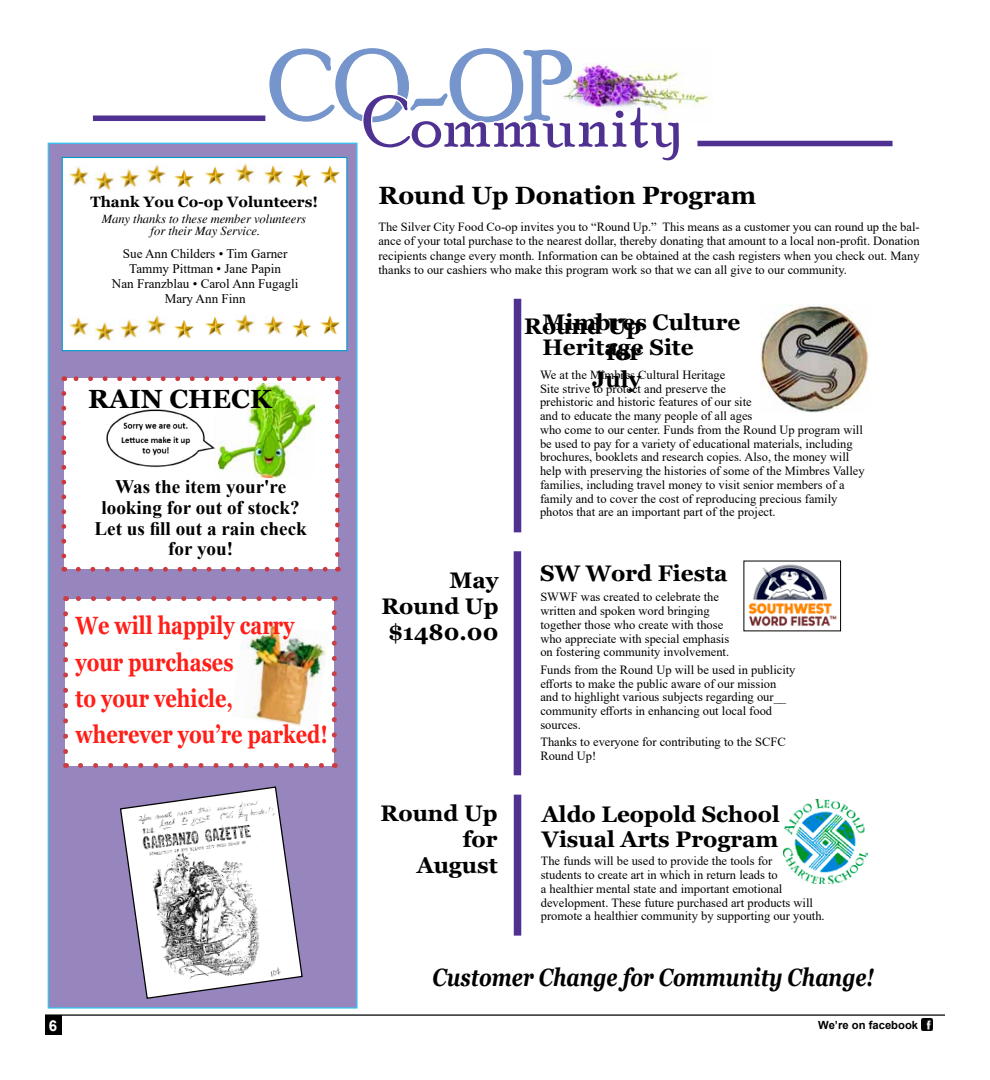
<style>
.page{position:relative;width:990px;height:1080px;background:#fff}
.page>*{position:absolute;margin:0;border:0;box-sizing:border-box;transform-origin:0 0}
.t1{font:98.5px "Poor Richard";color:#7595cc}
.t2{font:71.88px "Poor Richard";color:#4f3191}
.t3{font:700 26.25px "Georgia";color:#000}
.t4{font:700 25px/36.2px "Georgia";color:#ff1e18;scale:.8 1}
.t5{font:italic 700 25px "Georgia";color:#000;scale:.8 1}
.t6{font:700 25px "Georgia";color:#000}
.t7{font:700 22.5px/26.2px "Georgia";color:#000;text-align:right}
.t8{font:700 19.12px/20.8px "Times New Roman";color:#000;text-align:center}
.t9{font:700 15px "Georgia";color:#000}
.t10{font:700 15px "Arial";color:#fff}
.t11{font:13.12px/15px "Times New Roman";color:#000;text-align:center}
.t12{font:12.5px/13.8px "Times New Roman";color:#000}
.t13{font:italic 12.5px/11.2px "Times";color:#000;text-align:center}
.t14{font:700 11.25px "Arial";color:#000}
</style>
<div class="page">
<div style="left:48px;top:143px;width:310px;height:866px;background:#9785bd"></div>
<hr style="left:45px;top:1014px;width:900px;height:2px;background:#000">
<svg style="left:921px;top:1019px;width:12px;height:11px"></svg>
<div style="left:45px;top:1015px;width:16px;height:20px;background:#000"></div>
<img style="left:682px;top:92px;width:28px;height:15px">
<svg style="left:269px;top:48px;width:413px;height:116px"></svg>
<div style="left:697px;top:141px;width:196px;height:5px;background:#4f3191"></div>
<div style="left:93px;top:116px;width:172px;height:5px;background:#4f3191"></div>
<div style="left:62px;top:157px;width:285px;height:194px;background:#fff;border:1px solid #0099ca"></div>
<img style="left:69px;top:166px;width:20px;height:20px">
<img style="left:292px;top:168px;width:19px;height:20px">
<img style="left:264px;top:165px;width:19px;height:20px">
<img style="left:235px;top:163px;width:20px;height:20px">
<img style="left:205px;top:166px;width:20px;height:19px">
<img style="left:174px;top:169px;width:20px;height:19px">
<img style="left:147px;top:164px;width:19px;height:20px">
<img style="left:120px;top:169px;width:19px;height:19px">
<img style="left:94px;top:171px;width:20px;height:20px">
<img style="left:320px;top:165px;width:20px;height:19px">
<img style="left:69px;top:317px;width:20px;height:19px">
<img style="left:292px;top:318px;width:19px;height:20px">
<img style="left:264px;top:316px;width:19px;height:19px">
<img style="left:235px;top:314px;width:20px;height:20px">
<img style="left:205px;top:316px;width:20px;height:20px">
<img style="left:174px;top:319px;width:20px;height:20px">
<img style="left:146px;top:315px;width:20px;height:20px">
<img style="left:120px;top:319px;width:19px;height:20px">
<img style="left:94px;top:322px;width:20px;height:19px">
<img style="left:320px;top:315px;width:20px;height:20px">
<div style="left:514px;top:299px;width:7px;height:233px;background:#4f3191"></div>
<div style="left:514px;top:551px;width:7px;height:224px;background:#4f3191"></div>
<div style="left:514px;top:795px;width:7px;height:141px;background:#4f3191"></div>
<div style="left:64px;top:379px;width:273px;height:190px;background:#fff"></div>
<svg style="left:78px;top:567px;width:250px;height:5px"></svg>
<svg style="left:71px;top:376px;width:252px;height:5px"></svg>
<svg style="left:61px;top:393px;width:5px;height:179px"></svg>
<svg style="left:335px;top:376px;width:5px;height:179px"></svg>
<img style="left:219px;top:384px;width:96px;height:94px">
<img style="left:106px;top:409px;width:109px;height:59px">
<div style="left:66px;top:599px;width:268px;height:167px;background:#fff"></div>
<svg style="left:80px;top:763px;width:244px;height:5px"></svg>
<svg style="left:76px;top:596px;width:243px;height:5px"></svg>
<svg style="left:63px;top:614px;width:5px;height:154px"></svg>
<svg style="left:332px;top:596px;width:5px;height:154px"></svg>
<img style="left:240px;top:624px;width:86px;height:102px">
<svg style="left:119px;top:786px;width:184px;height:192px"></svg>
<img style="left:125px;top:790px;width:175px;height:209px">
<img style="left:748px;top:564px;width:89px;height:64px">
<img style="left:760px;top:304px;width:110px;height:108px">
<img style="left:784px;top:799px;width:84px;height:84px">
<h1 class="t1" style="left:269px;top:30px;width:305px">CO-OP</h1>
<h2 class="t2" style="left:363px;top:81px;width:324px">Community</h2>
<p class="t9" style="left:90px;top:192px;width:229px">Thank You Co-op Volunteers!</p>
<p class="t13" style="left:102px;top:214px;width:206px">Many thanks to these member volunteers for their May Service.</p>
<p class="t11" style="left:112px;top:246px;width:188px">Sue Ann Childers • Tim Garner<br>Tammy Pittman • Jane Papin<br>Nan Franzblau • Carol Ann Fugagli<br>Mary Ann Finn</p>
<h3 class="t3" style="left:88px;top:382px;width:185px">RAIN CHECK</h3>
<h3 class="t8" style="left:94px;top:476px;width:214px">Was the item your're looking for out of stock?<br>Let us fill out a rain check for you!</h3>
<h3 class="t4" style="left:75px;top:608px;width:317px">We will happily carry your purchases<br>to your vehicle, wherever you’re parked!</h3>
<h3 class="t6" style="left:378px;top:180px;width:379px">Round Up Donation Program</h3>
<p class="t12" style="left:378px;top:219px;width:543px;line-height:14.6px;text-align:justify">The Silver City Food Co-op invites you to “Round Up.” This means as a customer you can round up the bal&shy;ance of your total purchase to the nearest dollar, thereby donating that amount to a local non-profit. Donation recipients change every month. Information can be obtained at the cash registers when you check out. Many thanks to our cashiers who make this program work so that we can all give to our community.</p>
<h3 class="t7" style="left:542px;top:310px;width:200px;line-height:25px;text-align:left">Mimbres Culture<br>Heritage Site</h3>
<p class="t12" style="left:540px;top:367px;width:326px">We at the Mimbres Cultural Heritage<br>Site strive to protect and preserve the<br>prehistoric and historic features of our site<br>and to educate the many people of all ages<br>who come to our center. Funds from the Round Up program will be used to pay for a variety of educational materials, including brochures, booklets and research copies. Also, the money will help with preserving the histories of some of the Mimbres Valley families, including travel money to visit senior members of a family and to cover the cost of reproducing precious family photos that are an important part of the project.</p>
<h3 class="t7" style="left:524px;top:313px;width:119px">Round Up for<br>July</h3>
<h3 class="t7" style="left:381px;top:567px;width:119px">May<br>Round Up $1480.00</h3>
<h3 class="t7" style="left:540px;top:560px;width:189px">SW Word Fiesta</h3>
<p class="t12" style="left:540px;top:590px;width:190px">SWWF was created to celebrate the written and spoken word bringing together those who create with those who appreciate with special emphasis on fostering community involvement.</p>
<p class="t12" style="left:540px;top:662px;width:257px">Funds from the Round Up will be used in publicity efforts to make the public aware of our mission and to highlight various subjects regarding our__ community efforts in enhancing out local food sources.</p>
<p class="t12" style="left:540px;top:735px;width:247px">Thanks to everyone for contributing to the SCFC<br>Round Up!</p>
<h3 class="t7" style="left:380px;top:800px;width:119px">Round Up for<br>August</h3>
<h3 class="t7" style="left:542px;top:801px;width:240px;line-height:25px;text-align:left">Aldo Leopold School<br>Visual Arts Program</h3>
<p class="t12" style="left:541px;top:854px;width:286px">The funds will be used to provide the tools for<br>students to create art in which in return leads to<br>a healthier mental state and important emotional development. These future purchased art products will promote a healthier community by supporting our youth.</p>
<h3 class="t5" style="left:432px;top:961px;width:553px">Customer Change for Community Change!</h3>
<p class="t10" style="left:49px;top:1015px;width:10px">6</p>
<p class="t14" style="left:818px;top:1017px;width:101px">We’re on facebook</p>
</div>
